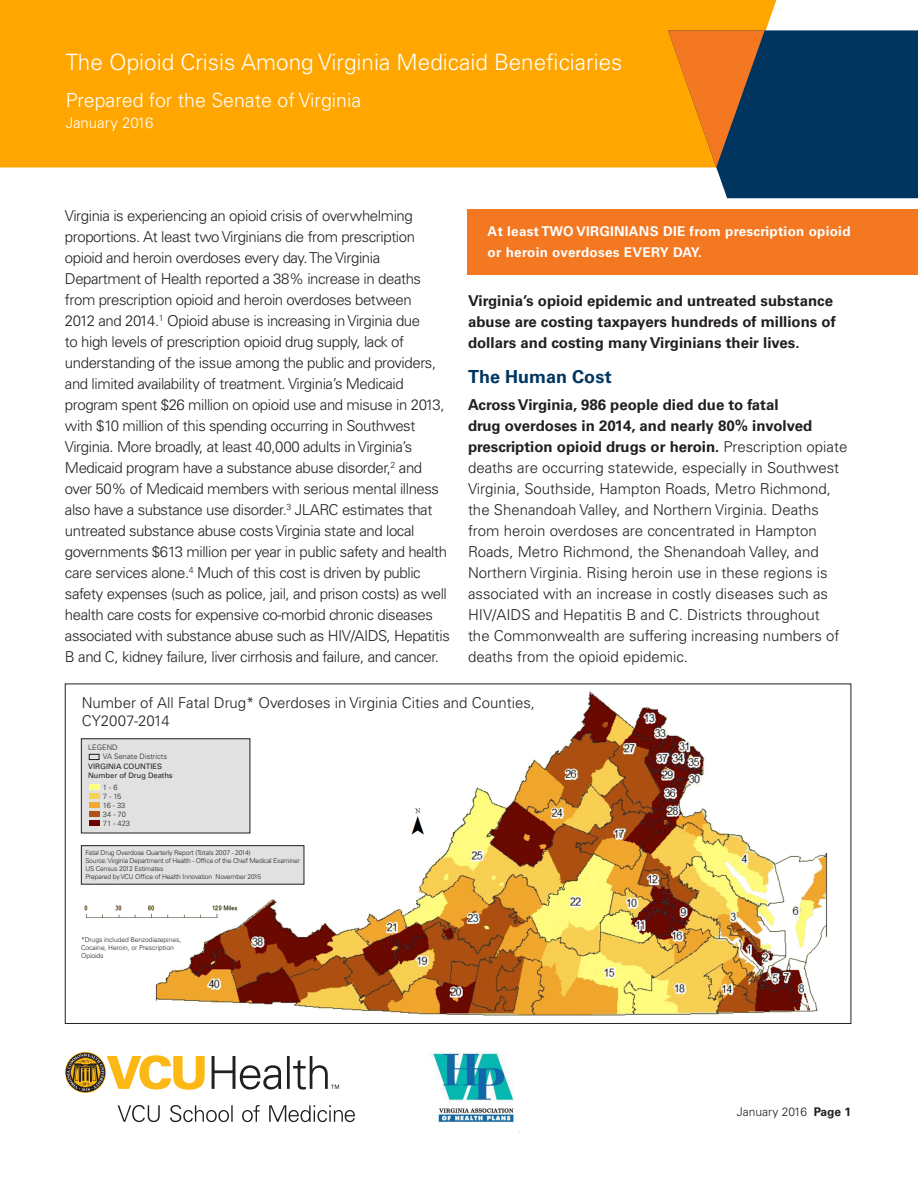
<style>
.page{position:relative;width:918px;height:1188px;background:#fff}
.page>*{position:absolute;margin:0;border:0;box-sizing:border-box;transform-origin:0 0}
.t1{font:300 22.5px "Univers";color:#fff}
.t2{font:300 19.5px "Univers";color:#fff}
.t3{font:700 18px "Univers";color:#003560}
.t4{font:300 15px/21px "Univers";letter-spacing:-.03em;color:#231f20}
.t5{font:300 15px/21px "Univers";color:#231f20}
.t6{font:700 15px/21px "Univers";color:#231f20}
.t7{font:300 15px "Univers";color:#fff}
.t8{font:700 13.5px/21px "Univers";letter-spacing:.02em;color:#fff}
.t9{font:300 12px "Univers";color:#231f20}
.t10{font:300 7.5px "Univers";color:#231f20}
.t11{font:7.5px "Univers";color:#231f20}
.t12{font:300 6.75px/8.1px "Univers";letter-spacing:-.02em;color:#231f20}
.s1{font-weight:700}
</style>
<div class="page">
<svg style="left:65px;top:1052px;width:290px;height:70px"></svg>
<img style="left:429px;top:1051px;width:86px;height:72px">
<div style="left:0;top:0;width:776px;height:167px;background:#ffa700"></div>
<svg style="left:668px;top:30px;width:250px;height:168px;background:#495254"></svg>
<img style="left:141px;top:691px;width:687px;height:325px">
<img style="left:394px;top:801px;width:47px;height:43px">
<img style="left:84px;top:891px;width:170px;height:41px">
<div style="left:81px;top:846px;width:223px;height:38px;background:#e1e1e1"></div>
<div style="left:81px;top:845px;width:223px;height:39px;border:1px solid #231f20"></div>
<div style="left:81px;top:739px;width:169px;height:94px;background:#e1e1e1"></div>
<div style="left:89px;top:784px;width:10px;height:6px;background:#ffff81"></div>
<div style="left:89px;top:793px;width:10px;height:6px;background:#f9d155"></div>
<div style="left:89px;top:802px;width:10px;height:6px;background:#f2a82f"></div>
<div style="left:89px;top:811px;width:10px;height:6px;background:#ad5315"></div>
<div style="left:89px;top:820px;width:10px;height:6px;background:#6a0000"></div>
<div style="left:89px;top:754px;width:10px;height:6px;border:1px solid #231f20"></div>
<div style="left:467px;top:209px;width:451px;height:66px;background:#f47721"></div>
<p class="t1" style="left:66px;top:48px;width:558px">The Opioid Crisis Among Virginia Medicaid Beneficiaries</p>
<p class="t2" style="left:66px;top:88px;width:297px">Prepared for the Senate of Virginia</p>
<p class="t7" style="left:66px;top:113px;width:89px">January 2016</p>
<p class="t4" style="left:65px;top:205px;width:386px">Virginia is experiencing an opioid crisis of overwhelming proportions. At least two Virginians die from prescription opioid and heroin overdoses every day. The Virginia Department of Health reported a 38% increase in deaths from prescription opioid and heroin overdoses between<br>2012 and 2014.<sup>1</sup> Opioid abuse is increasing in Virginia due<br>to high levels of prescription opioid drug supply, lack of understanding of the issue among the public and providers, and limited availability of treatment. Virginia’s Medicaid program spent $26 million on opioid use and misuse in 2013, with $10 million of this spending occurring in Southwest Virginia. More broadly, at least 40,000 adults in Virginia’s Medicaid program have a substance abuse disorder,<sup>2</sup> and over 50% of Medicaid members with serious mental illness also have a substance use disorder.<sup>3</sup> JLARC estimates that untreated substance abuse costs Virginia state and local governments $613 million per year in public safety and health care services alone.<sup>4</sup> Much of this cost is driven by public safety expenses (such as police, jail, and prison costs) as well health care costs for expensive co-morbid chronic diseases associated with substance abuse such as HIV/AIDS, Hepatitis B and C, kidney failure, liver cirrhosis and failure, and cancer.</p>
<p class="t8" style="left:488px;top:221px;width:364px">At least TWO VIRGINIANS DIE from prescription opioid or heroin overdoses EVERY DAY.</p>
<p class="t6" style="left:468px;top:290px;width:369px">Virginia’s opioid epidemic and untreated substance abuse are costing taxpayers hundreds of millions of dollars and costing many Virginians their lives.</p>
<p class="t3" style="left:468px;top:366px;width:145px">The Human Cost</p>
<p class="t5" style="left:468px;top:395px;width:381px"><span class="s1">Across Virginia, 986 people died due to fatal<br>drug overdoses in 2014, and nearly 80% involved prescription opioid drugs or heroin.</span> Prescription opiate deaths are occurring statewide, especially in Southwest Virginia, Southside, Hampton Roads, Metro Richmond, the Shenandoah Valley, and Northern Virginia. Deaths from heroin overdoses are concentrated in Hampton Roads, Metro Richmond, the Shenandoah Valley, and Northern Virginia. Rising heroin use in these regions is associated with an increase in costly diseases such as HIV/AIDS and Hepatitis B and C. Districts throughout<br>the Commonwealth are suffering increasing numbers of deaths from the opioid epidemic.</p>
<p class="t5" style="left:82px;top:694px;width:455px;line-height:18px">Number of All Fatal Drug* Overdoses in Virginia Cities and Counties,<br>CY2007-2014</p>
<p class="t10" style="left:88px;top:743px;width:31px">LEGEND</p>
<p class="t11" style="left:88px;top:762px;width:76px">VIRGINIA COUNTIES</p>
<p class="t11" style="left:88px;top:771px;width:86px">Number of Drug Deaths</p>
<p class="t10" style="left:103px;top:782px;width:16px">1 - 6</p>
<p class="t10" style="left:103px;top:791px;width:20px">7 - 15</p>
<p class="t10" style="left:103px;top:800px;width:24px">16 - 33</p>
<p class="t10" style="left:103px;top:809px;width:24px">34 - 70</p>
<p class="t10" style="left:103px;top:818px;width:29px">71 - 423</p>
<p class="t10" style="left:103px;top:752px;width:66px">VA Senate Districts</p>
<p class="t12" style="left:85px;top:848px;width:167px">Fatal Drug Overdose Quarterly Report (Totals 2007 - 2014)</p>
<p class="t12" style="left:85px;top:857px;width:216px">Source: Virginia Department of Health - Office of the Chief Medical Examiner</p>
<p class="t12" style="left:85px;top:865px;width:80px">US Census 2012 Estimates</p>
<p class="t12" style="left:85px;top:873px;width:177px">Prepared by VCU Office of Health Innovation November 2015</p>
<p class="t12" style="left:81px;top:935px;width:102px">*Drugs included Benzodiazepines,<br>Cocaine, Heroin, or Prescription<br>Opioids</p>
<p class="t9" style="left:737px;top:1104px;width:116px">January 2016 <span class="s1">Page 1</span></p>
</div>
